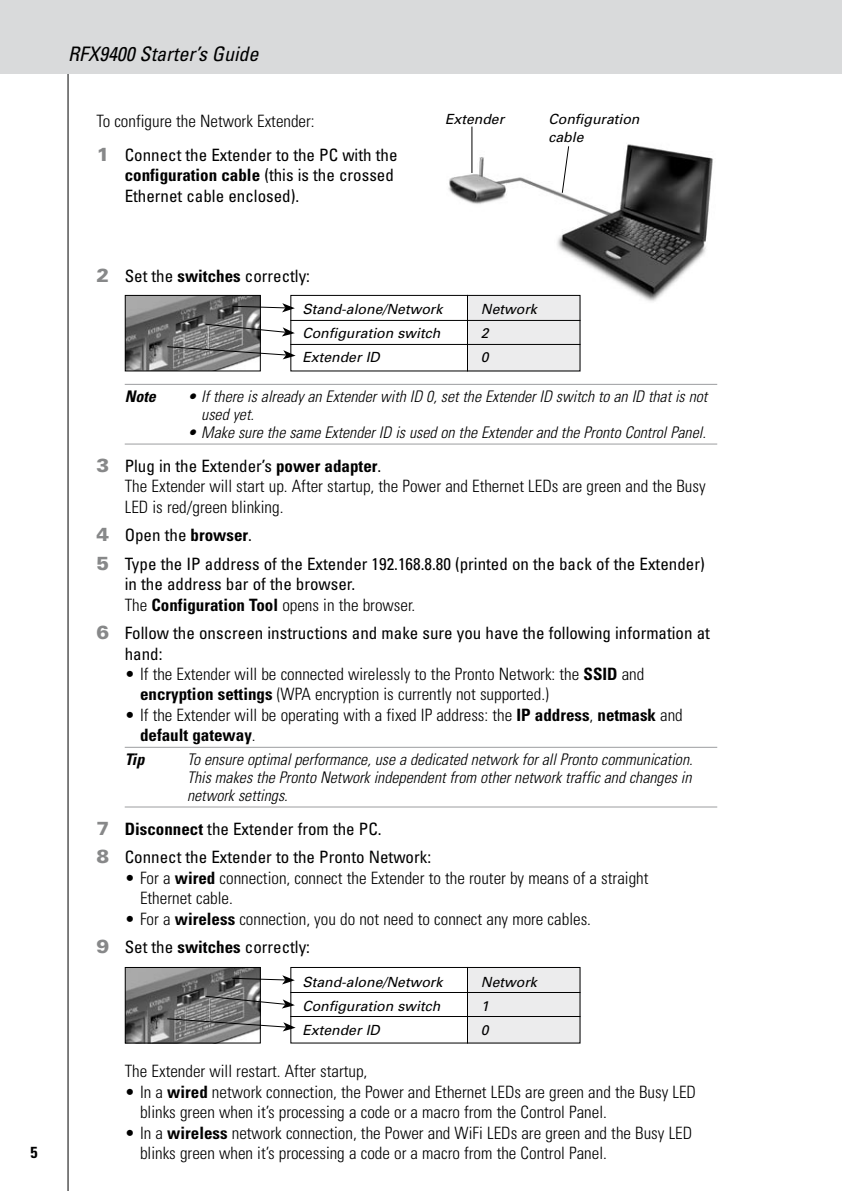
<style>
.page{position:relative;width:842px;height:1191px;background:#fff}
.page>*{position:absolute;margin:0;border:0;box-sizing:border-box;transform-origin:0 0}
.t1{font:italic condensed 20px "Univers";color:#000}
.t2{font:300 condensed 17px/20.4px "Univers";color:#000}
.t3{font:condensed 17px/20.4px "Univers";color:#000}
.t4{font:italic 300 condensed 16px/18px "Univers";color:#000}
.t5{font:italic 700 condensed 16px "Univers";color:#000}
.t6{font:700 condensed 16px "Univers";color:#000}
.t7{font:italic 14px/18px "Univers";color:#000}
.s1{font-weight:300}
.s2{font-weight:900;font-stretch:normal;font-size:19px;color:#878889}
.s3{font-weight:700}
.s4{font-weight:400}
</style>
<div class="page">
<hr style="left:68px;top:0;width:1px;height:1191px;background:#000">
<div style="left:0;top:0;width:842px;height:74px;background:#d9dadb"></div>
<hr style="left:125px;top:384px;width:592px;height:1px;background:#9c9d9f">
<hr style="left:125px;top:443px;width:592px;height:1px;background:#9c9d9f">
<hr style="left:125px;top:747px;width:592px;height:1px;background:#9c9d9f">
<hr style="left:125px;top:806px;width:592px;height:1px;background:#9c9d9f">
<img style="left:434px;top:135px;width:279px;height:169px">
<hr style="left:471px;top:127px;width:1px;height:46px;background:#000">
<svg style="left:561px;top:145px;width:9px;height:49px"></svg>
<div style="left:468px;top:967px;width:112px;height:76px;background:#ececed"></div>
<div style="left:290px;top:967px;width:290px;height:76px;border:1px solid #000"></div>
<img style="left:127px;top:969px;width:132px;height:72px">
<div style="left:125px;top:967px;width:136px;height:76px;border:1px solid #000"></div>
<hr style="left:290px;top:992px;width:290px;height:1px;background:#000">
<hr style="left:290px;top:1016px;width:290px;height:1px;background:#000">
<hr style="left:467px;top:967px;width:1px;height:76px;background:#000">
<svg style="left:231px;top:975px;width:64px;height:9px"></svg>
<svg style="left:204px;top:995px;width:91px;height:13px"></svg>
<svg style="left:166px;top:1017px;width:130px;height:14px"></svg>
<div style="left:468px;top:295px;width:112px;height:76px;background:#ececed"></div>
<div style="left:290px;top:295px;width:290px;height:76px;border:1px solid #000"></div>
<img style="left:127px;top:297px;width:132px;height:72px">
<div style="left:125px;top:295px;width:136px;height:76px;border:1px solid #000"></div>
<hr style="left:290px;top:320px;width:290px;height:1px;background:#000">
<hr style="left:290px;top:344px;width:290px;height:1px;background:#000">
<hr style="left:467px;top:295px;width:1px;height:76px;background:#000">
<svg style="left:231px;top:303px;width:64px;height:9px"></svg>
<svg style="left:204px;top:323px;width:91px;height:13px"></svg>
<svg style="left:166px;top:346px;width:130px;height:13px"></svg>
<p class="t6" style="left:30px;top:1142px;width:9px">5</p>
<p class="t1" style="left:68px;top:42px;width:192px">RFX9400 Starter’s Guide</p>
<p class="t3" style="left:96px;top:103px;width:303px;line-height:34.2px"><span class="s1">To configure the Network Extender:<br></span><span class="s2">1</span> Connect the Extender to the PC with the</p>
<p class="t3" style="left:125px;top:164px;width:271px"><span class="s3">configuration cable</span> (this is the crossed<br>Ethernet cable enclosed).</p>
<p class="t3" style="left:96px;top:265px;width:215px"><span class="s2">2</span> Set the <span class="s3">switches</span> correctly:</p>
<p class="t7" style="left:445px;top:110px;width:61px">Extender</p>
<p class="t7" style="left:548px;top:110px;width:92px">Configuration cable</p>
<p class="t7" style="left:302px;top:300px;width:142px">Stand-alone/Network</p>
<p class="t7" style="left:481px;top:300px;width:58px">Network</p>
<p class="t7" style="left:302px;top:324px;width:140px">Configuration switch</p>
<p class="t7" style="left:481px;top:324px;width:9px">2</p>
<p class="t7" style="left:302px;top:348px;width:79px">Extender ID</p>
<p class="t7" style="left:481px;top:348px;width:9px">0</p>
<p class="t5" style="left:125px;top:386px;width:33px">Note</p>
<p class="t4" style="left:201px;top:387px;width:508px;text-indent:-14px">• If there is already an Extender with ID 0, set the Extender ID switch to an ID that is not used yet.</p>
<p class="t4" style="left:187px;top:423px;width:520px">• Make sure the same Extender ID is used on the Extender and the Pronto Control Panel.</p>
<p class="t2" style="left:125px;top:455px;width:582px;text-indent:-28px"><span class="s2">3</span> <span class="s4">Plug in the Extender’s</span> <span class="s3">power adapter</span><span class="s4">.<br></span>The Extender will start up. After startup, the Power and Ethernet LEDs are green and the Busy<br>LED is red/green blinking.</p>
<p class="t3" style="left:96px;top:520px;width:610px;line-height:28.4px"><span class="s2">4</span> Open the <span class="s3">browser</span>.<br><span class="s2">5</span> Type the IP address of the Extender 192.168.8.80 (printed on the back of the Extender)</p>
<p class="t3" style="left:125px;top:573px;width:292px">in the address bar of the browser.<br><span class="s1">The</span> <span class="s3">Configuration Tool</span> <span class="s1">opens in the browser.</span></p>
<p class="t3" style="left:125px;top:622px;width:587px;text-indent:-28px"><span class="s2">6</span> Follow the onscreen instructions and make sure you have the following information at hand:</p>
<p class="t2" style="left:140px;top:663px;width:506px;text-indent:-15px">• If the Extender will be connected wirelessly to the Pronto Network: the <span class="s3">SSID</span> and <span class="s3">encryption settings</span> (WPA encryption is currently not supported.)</p>
<p class="t2" style="left:140px;top:704px;width:544px;text-indent:-15px">• If the Extender will be operating with a fixed IP address: the <span class="s3">IP address</span>, <span class="s3">netmask</span> and <span class="s3">default gateway</span>.</p>
<p class="t5" style="left:125px;top:749px;width:21px">Tip</p>
<p class="t4" style="left:187px;top:750px;width:507px;text-align:justify">To ensure optimal performance, use a dedicated network for all Pronto communication.<br>This makes the Pronto Network independent from other network traffic and changes in network settings.</p>
<p class="t3" style="left:96px;top:814px;width:336px;line-height:28.4px"><span class="s2">7</span> <span class="s3">Disconnect</span> the Extender from the PC.<br><span class="s2">8</span> Connect the Extender to the Pronto Network:</p>
<p class="t2" style="left:140px;top:867px;width:510px;text-indent:-15px">• For a <span class="s3">wired</span> connection, connect the Extender to the router by means of a straight<br>Ethernet cable.</p>
<p class="t2" style="left:96px;top:904px;width:496px;line-height:28.4px;text-indent:28px">• For a <span class="s3">wireless</span> connection, you do not need to connect any more cables.<br><span class="s2">9</span> <span class="s4">Set the</span> <span class="s3">switches</span> <span class="s4">correctly:</span></p>
<p class="t7" style="left:302px;top:973px;width:142px">Stand-alone/Network</p>
<p class="t7" style="left:481px;top:973px;width:58px">Network</p>
<p class="t7" style="left:302px;top:997px;width:140px">Configuration switch</p>
<p class="t7" style="left:481px;top:997px;width:9px">1</p>
<p class="t7" style="left:302px;top:1021px;width:79px">Extender ID</p>
<p class="t7" style="left:481px;top:1021px;width:9px">0</p>
<p class="t2" style="left:125px;top:1061px;width:244px">The Extender will restart. After startup,</p>
<p class="t2" style="left:140px;top:1081px;width:557px;text-indent:-15px">• In a <span class="s3">wired</span> network connection, the Power and Ethernet LEDs are green and the Busy LED blinks green when it’s processing a code or a macro from the Control Panel.</p>
<p class="t2" style="left:140px;top:1122px;width:554px;text-indent:-15px">• In a <span class="s3">wireless</span> network connection, the Power and WiFi LEDs are green and the Busy LED blinks green when it’s processing a code or a macro from the Control Panel.</p>
</div>
